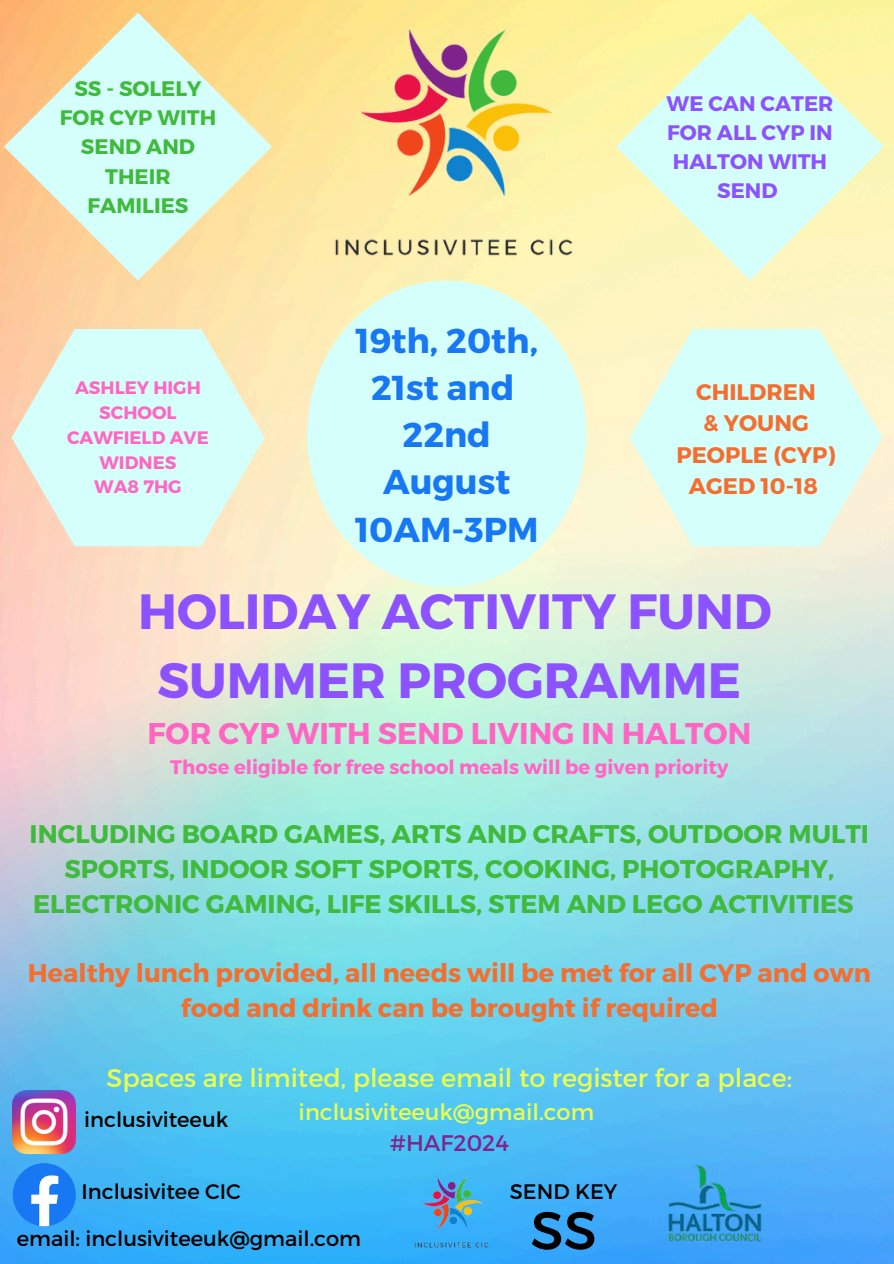
<style>
.page{position:relative;width:894px;height:1264px;background:#fff}
.page>*{position:absolute;margin:0;border:0;box-sizing:border-box;transform-origin:0 0}
.t1{font:53.4px "Montserrat";color:#000}
.t2{font:700 49.5px "Montserrat";color:#8c52ff}
.t3{font:700 34.5px/47.2px "Montserrat";color:#1877f2;text-align:center}
.t4{font:700 30px "Montserrat";color:#ff66c4}
.t5{font:700 25.5px/35px "Montserrat";color:#40ba3c;text-align:center}
.t6{font:700 25.5px/34.8px "Montserrat";color:#f46e30;text-align:center}
.t7{font:25.5px "Montserrat";color:#ebff4d}
.t8{font:700 22.5px/31.5px "Montserrat";color:#f46e30;text-align:center}
.t9{font:22.5px "Montserrat";color:#ebff4d}
.t10{font:22.5px "Montserrat";color:#7f248d}
.t11{font:21px "Montserrat";color:#000}
.t12{font:700 21px/29.2px "Montserrat";color:#40ba3c;text-align:center}
.t13{font:700 21px/29.2px "Montserrat";color:#8c52ff;text-align:center}
.t14{font:700 19.5px "Montserrat";color:#ff66c4}
.t15{font:700 18px/24.8px "Montserrat";color:#ff66c4;text-align:center}
</style>
<div class="page">
<img style="left:0;top:0;width:893px;height:1263px">
<img style="left:295px;top:0;width:303px;height:294px">
<img style="left:603px;top:1131px;width:214px;height:132px">
<svg style="left:13px;top:1163px;width:63px;height:63px"></svg>
<img style="left:13px;top:1090px;width:63px;height:63px">
<div style="left:307px;top:280px;width:279px;height:307px;background:#d5fffa;border-radius:50%"></div>
<svg style="left:629px;top:329px;width:253px;height:217px;fill:#d5fffa"></svg>
<svg style="left:4px;top:13px;width:268px;height:267px"></svg>
<svg style="left:615px;top:13px;width:268px;height:267px"></svg>
<img style="left:402px;top:1163px;width:94px;height:96px">
<svg style="left:12px;top:329px;width:252px;height:217px;fill:#d5fffa"></svg>
<h3 class="t12" style="left:60px;top:73px;width:158px">SS - SOLELY<br>FOR CYP WITH<br>SEND AND<br>THEIR<br>FAMILIES</h3>
<p class="t15" style="left:75px;top:374px;width:127px">ASHLEY HIGH<br>SCHOOL</p>
<p class="t15" style="left:67px;top:424px;width:143px">CAWFIELD AVE</p>
<h1 class="t15" style="left:99px;top:449px;width:78px">WIDNES</h1>
<p class="t15" style="left:94px;top:473px;width:89px">WA8 7HG</p>
<h2 class="t3" style="left:355px;top:315px;width:185px">19th, 20th,<br>21st and<br>22nd<br>August<br>10AM-3PM</h2>
<p class="t13" style="left:666px;top:87px;width:168px">WE CAN CATER<br>FOR ALL CYP IN<br>HALTON WITH<br>SEND</p>
<p class="t8" style="left:676px;top:375px;width:160px">CHILDREN<br>&amp; YOUNG<br>PEOPLE (CYP)<br>AGED 10-18</p>
<p class="t2" style="left:138px;top:579px;width:635px">HOLIDAY ACTIVITY FUND</p>
<p class="t2" style="left:157px;top:647px;width:585px">SUMMER PROGRAMME</p>
<p class="t4" style="left:147px;top:713px;width:605px">FOR CYP WITH SEND LIVING IN HALTON</p>
<p class="t14" style="left:170px;top:754px;width:559px">Those eligible for free school meals will be given priority</p>
<h6 class="t5" style="left:30px;top:815px;width:840px">INCLUDING BOARD GAMES, ARTS AND CRAFTS, OUTDOOR MULTI<br>SPORTS, INDOOR SOFT SPORTS, COOKING, PHOTOGRAPHY,<br>ELECTRONIC GAMING, LIFE SKILLS, STEM AND LEGO ACTIVITIES</h6>
<p class="t6" style="left:28px;top:954px;width:844px">Healthy lunch provided, all needs will be met for all CYP and own food and drink can be brought if required</p>
<p class="t7" style="left:107px;top:1061px;width:686px">Spaces are limited, please email to register for a place:</p>
<p class="t9" style="left:298px;top:1097px;width:297px">inclusiviteeuk@gmail.com</p>
<p class="t10" style="left:389px;top:1128px;width:121px">#HAF2024</p>
<h5 class="t11" style="left:84px;top:1105px;width:145px">inclusiviteeuk</h5>
<h4 class="t11" style="left:82px;top:1177px;width:161px">Inclusivitee CIC</h4>
<p class="t11" style="left:17px;top:1225px;width:346px">email: inclusiviteeuk@gmail.com</p>
<p class="t11" style="left:509px;top:1177px;width:109px">SEND KEY</p>
<p class="t1" style="left:530px;top:1195px;width:68px">SS</p>
</div>
